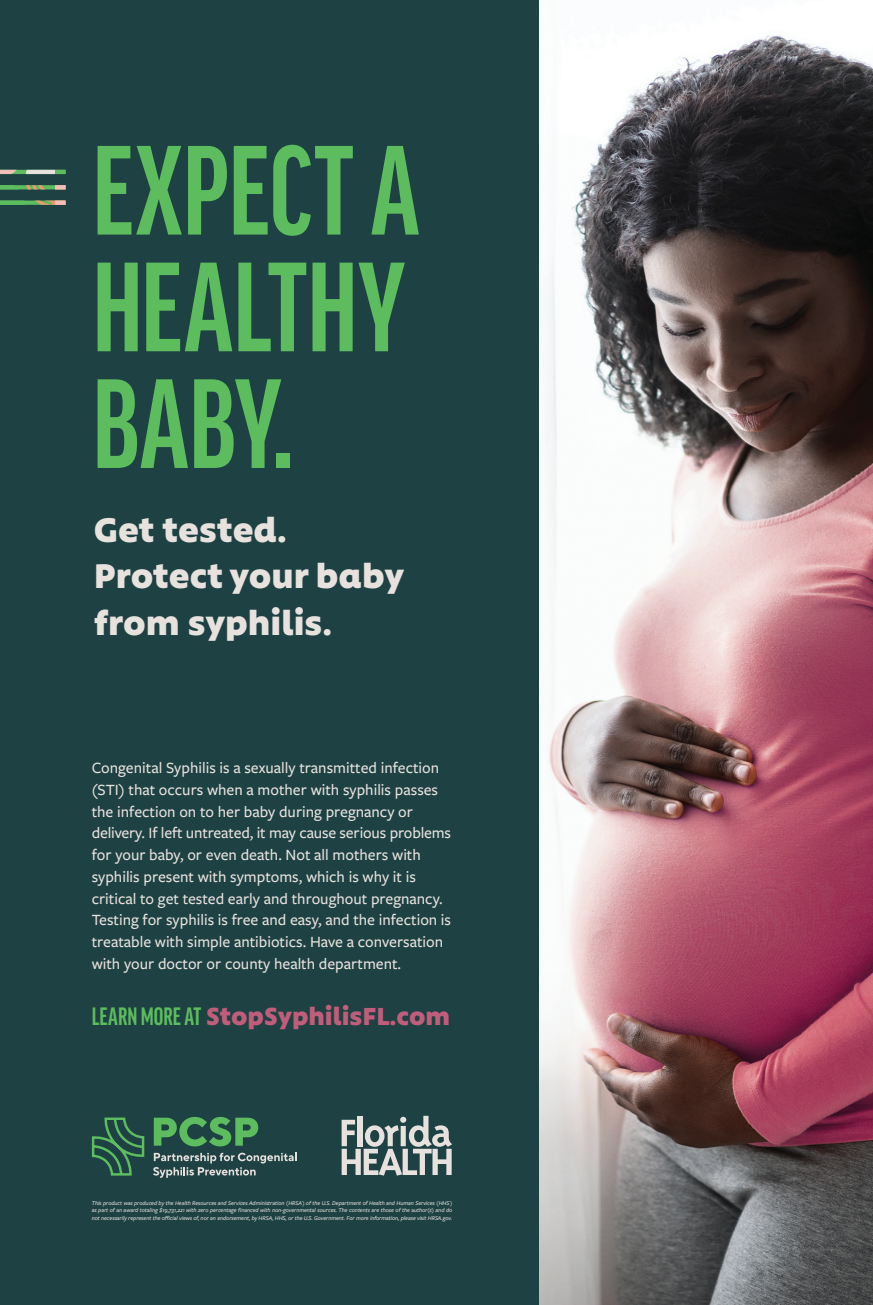
<style>
.page{position:relative;width:873px;height:1305px;background:#fff}
.page>*{position:absolute;margin:0;border:0;box-sizing:border-box;transform-origin:0 0}
.t1{font:700 extra-condensed 122.25px/116.7px "Good Pro";color:#5cbc5e}
.t2{font:900 39.1px/46.9px "Rawson Alt";color:#e8e2de}
.t3{font:900 28.3px "Rawson Alt";color:#c05d7a}
.t4{font:500 16.25px/21.7px "Freight Sans Pro";color:#e8e2de}
.t5{font:italic 500 6px/7.2px "Freight Sans Pro";letter-spacing:-.01em;color:#e8e2de;text-align:justify}
.s1{font-family:"Good Pro";font-weight:700;font-stretch:extra-condensed;font-size:24.2px;color:#5cbc5e}
</style>
<div class="page">
<div style="left:0;top:0;width:539px;height:1305px;background:#1e4243"></div>
<svg style="left:0;top:169px;width:66px;height:36px"></svg>
<svg style="left:342px;top:1116px;width:110px;height:60px"></svg>
<svg style="left:153px;top:1153px;width:144px;height:25px"></svg>
<svg style="left:154px;top:1117px;width:104px;height:29px"></svg>
<svg style="left:92px;top:1117px;width:53px;height:59px"></svg>
<img style="left:539px;top:35px;width:334px;height:1270px">
<p class="t1" style="left:92px;top:133px;width:329px">EXPECT A<br>HEALTHY<br>BABY.</p>
<p class="t2" style="left:94px;top:505px;width:312px">Get tested.<br>Protect your baby from syphilis.</p>
<p class="t4" style="left:92px;top:757px;width:361px">Congenital Syphilis is a sexually transmitted infection (STI) that occurs when a mother with syphilis passes the infection on to her baby during pregnancy or delivery. If left untreated, it may cause serious problems for your baby, or even death. Not all mothers with syphilis present with symptoms, which is why it is critical to get tested early and throughout pregnancy.<br>Testing for syphilis is free and easy, and the infection is treatable with simple antibiotics. Have a conversation with your doctor or county health department.</p>
<p class="t3" style="left:92px;top:1000px;width:360px"><span class="s1">LEARN MORE AT</span> StopSyphilisFL.com</p>
<p class="t5" style="left:92px;top:1199px;width:362px">This product was produced by the Health Resources and Services Administration (HRSA) of the U.S. Department of Health and Human Services (HHS) as part of an award totaling $19,731,221 with zero percentage financed with non-governmental sources. The contents are those of the author(s) and do not necessarily represent the official views of, nor an endorsement, by HRSA, HHS, or the U.S. Government. For more information, please visit HRSA.gov.</p>
</div>
